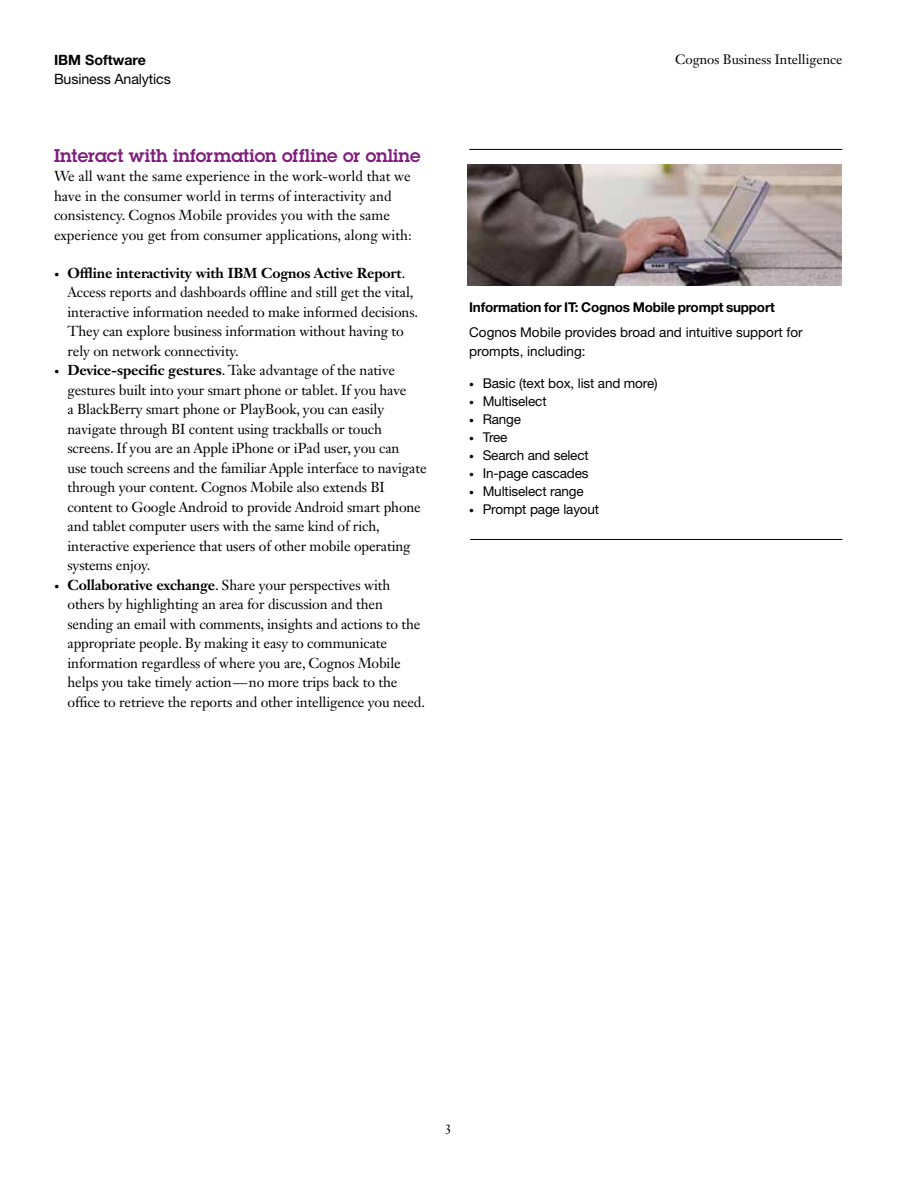
<style>
.page{position:relative;width:918px;height:1188px;background:#fff}
.page>*{position:absolute;margin:0;border:0;box-sizing:border-box;transform-origin:0 0}
.t1{font:600 18px "Lubalin Graph Std";color:#801c7d}
.t2{font:14.25px/19.5px "Janson Text LT Std";letter-spacing:-.01em;color:#000}
.t3{font:14.25px "Helvetica Neue";letter-spacing:-.01em;color:#000}
.t4{font:700 14.25px "Helvetica Neue";color:#000}
.t5{font:13.5px/19.5px "Helvetica Neue LT Pro";letter-spacing:-.01em;color:#000}
.t6{font:700 13.5px "Helvetica Neue LT Pro";letter-spacing:-.015em;color:#000}
.t7{font:13.5px "Janson Text LT Std";color:#000}
.s1{font-weight:700;font-size:9.75px}
.s2{font-weight:700}
.s3{font-size:9.75px}
</style>
<div class="page">
<img style="left:467px;top:164px;width:375px;height:121px">
<hr style="left:469px;top:149px;width:373px;height:1px;background:#000">
<hr style="left:470px;top:539px;width:372px;height:1px;background:#000">
<p class="t4" style="left:54px;top:51px;width:94px">IBM Software</p>
<p class="t7" style="left:675px;top:51px;width:169px">Cognos Business Intelligence</p>
<p class="t3" style="left:54px;top:71px;width:118px">Business Analytics</p>
<p class="t1" style="left:54px;top:144px;width:368px">Interact with information offline or online</p>
<p class="t2" style="left:54px;top:167px;width:359px">We all want the same experience in the work-world that we have in the consumer world in terms of interactivity and consistency. Cognos Mobile provides you with the same experience you get from consumer applications, along with:</p>
<p class="t2" style="left:68px;top:263px;width:352px;text-indent:-14px"><span class="s1">•</span> <span class="s2">Offline interactivity with IBM Cognos Active Report</span>.<br>Access reports and dashboards offline and still get the vital, interactive information needed to make informed decisions.<br>They can explore business information without having to rely on network connectivity.</p>
<p class="t2" style="left:68px;top:361px;width:361px;text-indent:-14px"><span class="s1">•</span> <span class="s2">Device-specific gestures</span>. Take advantage of the native gestures built into your smart phone or tablet. If you have<br>a BlackBerry smart phone or PlayBook, you can easily navigate through BI content using trackballs or touch screens. If you are an Apple iPhone or iPad user, you can<br>use touch screens and the familiar Apple interface to navigate through your content. Cognos Mobile also extends BI content to Google Android to provide Android smart phone and tablet computer users with the same kind of rich, interactive experience that users of other mobile operating systems enjoy.</p>
<p class="t2" style="left:68px;top:575px;width:359px;text-indent:-14px"><span class="s1">•</span> <span class="s2">Collaborative exchange</span>. Share your perspectives with others by highlighting an area for discussion and then sending an email with comments, insights and actions to the appropriate people. By making it easy to communicate information regardless of where you are, Cognos Mobile helps you take timely action—no more trips back to the office to retrieve the reports and other intelligence you need.</p>
<p class="t6" style="left:469px;top:299px;width:307px">Information for IT: Cognos Mobile prompt support</p>
<p class="t5" style="left:469px;top:322px;width:335px">Cognos Mobile provides broad and intuitive support for prompts, including:</p>
<p class="t5" style="left:469px;top:373px;width:190px"><span class="s3">•</span> Basic (text box, list and more)</p>
<p class="t5" style="left:469px;top:391px;width:79px"><span class="s3">•</span> Multiselect</p>
<p class="t5" style="left:469px;top:409px;width:53px"><span class="s3">•</span> Range</p>
<p class="t5" style="left:469px;top:427px;width:40px"><span class="s3">•</span> Tree</p>
<p class="t5" style="left:469px;top:445px;width:121px"><span class="s3">•</span> Search and select</p>
<p class="t5" style="left:469px;top:463px;width:121px"><span class="s3">•</span> In-page cascades</p>
<p class="t5" style="left:469px;top:481px;width:116px"><span class="s3">•</span> Multiselect range</p>
<p class="t5" style="left:469px;top:499px;width:131px"><span class="s3">•</span> Prompt page layout</p>
<p class="t7" style="left:445px;top:1121px;width:9px">3</p>
</div>
